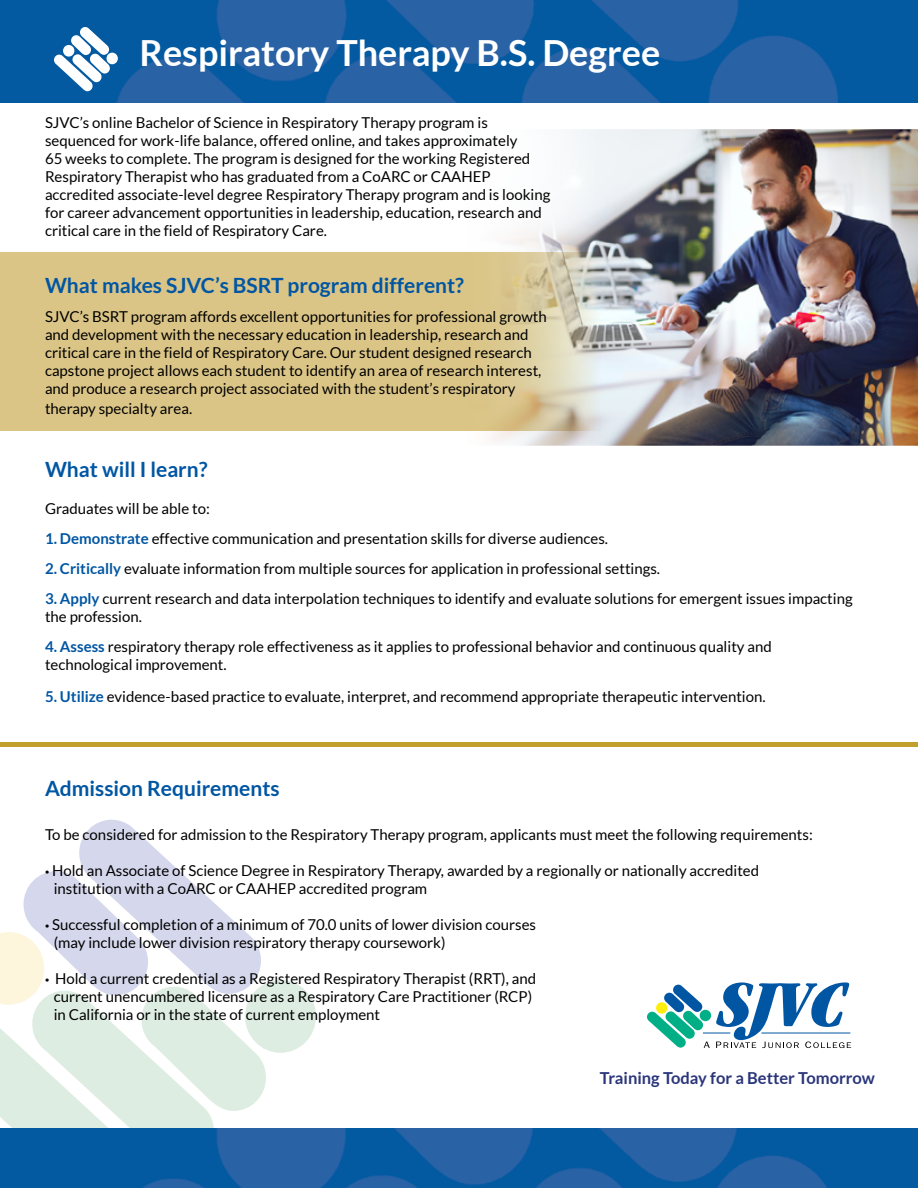
<style>
.page{position:relative;width:918px;height:1188px;background:#fff}
.page>*{position:absolute;margin:0;border:0;box-sizing:border-box;transform-origin:0 0}
.t1{font:700 36px "Lato";color:#fff}
.t2{font:700 21px "Lato";color:#0156a3}
.t3{font:700 16.5px "Lato";color:#2a357a}
.t4{font:15px/18px "Lato";color:#000}
.s1{font-weight:700;color:#0156a3}
.s2{font-family:"Myriad Pro"}
</style>
<div class="page">
<div style="left:0;top:252px;width:918px;height:179px;background:#dbc586"></div>
<img style="left:492px;top:130px;width:426px;height:316px">
<svg style="left:0;top:820px;width:266px;height:308px"></svg>
<div style="left:245px;top:980px;width:71px;height:73px;background:#deede2;border-radius:50%"></div>
<svg style="left:647px;top:982px;width:204px;height:66px"></svg>
<img style="left:0;top:1128px;width:918px;height:60px">
<div style="left:0;top:742px;width:918px;height:5px;background:#c2a02e"></div>
<img style="left:0;top:0;width:918px;height:102px">
<svg style="left:54px;top:27px;width:56px;height:64px"></svg>
<div style="left:63px;top:45px;width:11px;height:12px;background:#fff;border-radius:50%"></div>
<div style="left:107px;top:53px;width:11px;height:11px;background:#fff;border-radius:50%"></div>
<p class="t1" style="left:140px;top:32px;width:522px">Respiratory Therapy B.S. Degree</p>
<p class="t4" style="left:45px;top:113px;width:507px">SJVC’s online Bachelor of Science in Respiratory Therapy program is sequenced for work-life balance, offered online, and takes approximately<br>65 weeks to complete. The program is designed for the working Registered Respiratory Therapist who has graduated from a CoARC or CAAHEP accredited associate-level degree Respiratory Therapy program and is looking for career advancement opportunities in leadership, education, research and critical care in the field of Respiratory Care.</p>
<p class="t2" style="left:45px;top:273px;width:421px">What makes SJVC’s BSRT program different?</p>
<p class="t4" style="left:45px;top:307px;width:503px">SJVC’s BSRT program affords excellent opportunities for professional growth and development with the necessary education in leadership, research and critical care in the field of Respiratory Care. Our student designed research capstone project allows each student to identify an area of research interest, and produce a research project associated with the student’s respiratory</p>
<p class="t4" style="left:45px;top:399px;width:149px">therapy specialty area.</p>
<p class="t2" style="left:45px;top:457px;width:164px">What will I learn?</p>
<p class="t4" style="left:45px;top:500px;width:166px">Graduates will be able to:</p>
<p class="t4" style="left:45px;top:530px;width:565px"><span class="s1">1. Demonstrate</span> effective communication and presentation skills for diverse audiences.</p>
<p class="t4" style="left:45px;top:560px;width:617px"><span class="s1">2. Critically</span> evaluate information from multiple sources for application in professional settings.</p>
<p class="t4" style="left:45px;top:590px;width:809px"><span class="s1">3. Apply</span> current research and data interpolation techniques to identify and evaluate solutions for emergent issues impacting the profession.</p>
<p class="t4" style="left:45px;top:638px;width:728px"><span class="s1">4. Assess</span> respiratory therapy role effectiveness as it applies to professional behavior and continuous quality and technological improvement.</p>
<p class="t4" style="left:45px;top:688px;width:722px"><span class="s1">5. Utilize</span> evidence-based practice to evaluate, interpret, and recommend appropriate therapeutic intervention.</p>
<p class="t2" style="left:45px;top:776px;width:236px">Admission Requirements</p>
<p class="t4" style="left:45px;top:826px;width:769px">To be considered for admission to the Respiratory Therapy program, applicants must meet the following requirements:</p>
<p class="t4" style="left:54px;top:862px;width:707px;text-indent:-9px"><span class="s2">•</span> Hold an Associate of Science Degree in Respiratory Therapy, awarded by a regionally or nationally accredited institution with a CoARC or CAAHEP accredited program</p>
<p class="t4" style="left:45px;top:916px;width:493px"><span class="s2">•</span> Successful completion of a minimum of 70.0 units of lower division courses</p>
<p class="t4" style="left:54px;top:934px;width:394px">(may include lower division respiratory therapy coursework)</p>
<p class="t4" style="left:45px;top:970px;width:493px"><span class="s2">•</span> Hold a current credential as a Registered Respiratory Therapist (RRT), and</p>
<p class="t4" style="left:54px;top:988px;width:480px">current unencumbered licensure as a Respiratory Care Practitioner (RCP)</p>
<p class="t4" style="left:54px;top:1006px;width:328px">in California or in the state of current employment</p>
<p class="t3" style="left:600px;top:1069px;width:276px">Training Today for a Better Tomorrow</p>
</div>
